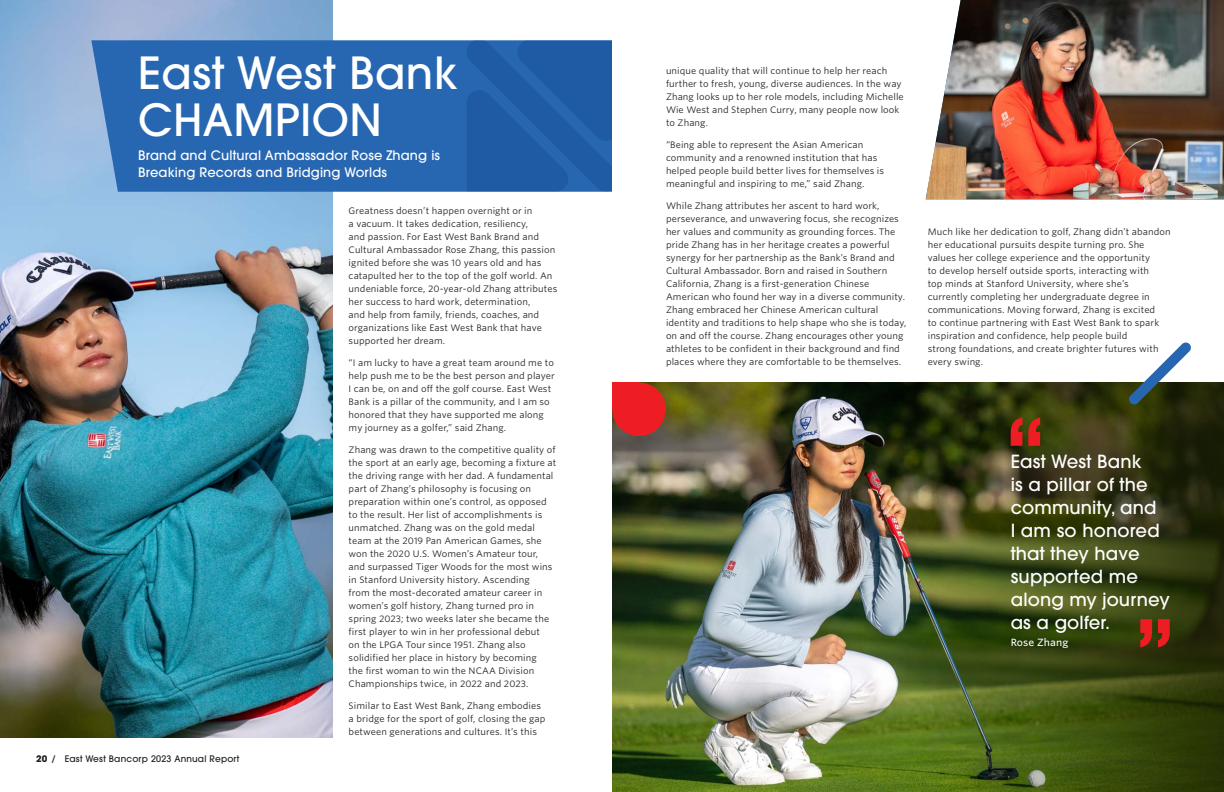
<style>
.page{position:relative;width:1224px;height:792px;background:#fff}
.page>*{position:absolute;margin:0;border:0;box-sizing:border-box;transform-origin:0 0}
.t1{font:500 44px/47px "ITC Avant Garde Pro";letter-spacing:.01em;color:#fff}
.t2{font:500 18px/23px "ITC Avant Garde Pro";letter-spacing:.01em;color:#fff}
.t3{font:500 13px/17px "ITC Avant Garde Pro";letter-spacing:.01em;color:#fff}
.t4{font:500 10px "Whitney S Sm";letter-spacing:.01em;color:#fff}
.t5{font:9px/13px "Whitney S Sm";letter-spacing:.01em;color:#231f20}
.t6{font:500 9px "ITC Avant Garde Pro";letter-spacing:.02em;color:#231f20}
.s1{font-weight:700}
</style>
<div class="page">
<img style="left:612px;top:382px;width:612px;height:410px">
<svg style="left:918px;top:383px;width:306px;height:409px"></svg>
<img style="left:0;top:0;width:333px;height:738px">
<div style="left:91px;top:40px;width:375px;height:152px;background:#2767b2"></div>
<svg style="left:466px;top:40px;width:146px;height:152px"></svg>
<img style="left:926px;top:0;width:298px;height:199px">
<svg style="left:1011px;top:417px;width:29px;height:29px"></svg>
<svg style="left:1140px;top:619px;width:30px;height:28px"></svg>
<svg style="left:1129px;top:342px;width:62px;height:63px"></svg>
<div style="left:612px;top:383px;width:54px;height:53px;background:#ee1d23;border-radius:50%"></div>
<div style="left:612px;top:382px;width:27px;height:27px;background:#ee1d23"></div>
<p class="t1" style="left:138px;top:49px;width:321px">East West Bank<br>CHAMPION</p>
<p class="t3" style="left:138px;top:147px;width:303px">Brand and Cultural Ambassador Rose Zhang is<br>Breaking Records and Bridging Worlds</p>
<p class="t6" style="left:36px;top:753px;width:205px"><span class="s1">20</span> / East West Bancorp 2023 Annual Report</p>
<p class="t5" style="left:349px;top:204px;width:210px">Greatness doesn’t happen overnight or in<br>a vacuum. It takes dedication, resiliency,<br>and passion. For East West Bank Brand and Cultural Ambassador Rose Zhang, this passion ignited before she was 10 years old and has catapulted her to the top of the golf world. An undeniable force, 20-year-old Zhang attributes her success to hard work, determination,<br>and help from family, friends, coaches, and organizations like East West Bank that have supported her dream.</p>
<p class="t5" style="left:349px;top:356px;width:208px">“I am lucky to have a great team around me to help push me to be the best person and player I can be, on and off the golf course. East West Bank is a pillar of the community, and I am so honored that they have supported me along my journey as a golfer,” said Zhang.</p>
<p class="t5" style="left:349px;top:443px;width:209px">Zhang was drawn to the competitive quality of the sport at an early age, becoming a fixture at the driving range with her dad. A fundamental part of Zhang’s philosophy is focusing on preparation within one’s control, as opposed to the result. Her list of accomplishments is unmatched. Zhang was on the gold medal team at the 2019 Pan American Games, she won the 2020 U.S. Women’s Amateur tour, and surpassed Tiger Woods for the most wins in Stanford University history. Ascending<br>from the most-decorated amateur career in women’s golf history, Zhang turned pro in spring 2023; two weeks later she became the first player to win in her professional debut<br>on the LPGA Tour since 1951. Zhang also solidified her place in history by becoming<br>the first woman to win the NCAA Division Championships twice, in 2022 and 2023.</p>
<p class="t5" style="left:349px;top:699px;width:198px">Similar to East West Bank, Zhang embodies a bridge for the sport of golf, closing the gap between generations and cultures. It’s this</p>
<p class="t5" style="left:666px;top:64px;width:239px">unique quality that will continue to help her reach further to fresh, young, diverse audiences. In the way Zhang looks up to her role models, including Michelle Wie West and Stephen Curry, many people now look to Zhang.</p>
<p class="t5" style="left:666px;top:138px;width:220px">“Being able to represent the Asian American community and a renowned institution that has helped people build better lives for themselves is meaningful and inspiring to me,” said Zhang.</p>
<p class="t5" style="left:666px;top:199px;width:242px">While Zhang attributes her ascent to hard work, perseverance, and unwavering focus, she recognizes her values and community as grounding forces. The pride Zhang has in her heritage creates a powerful synergy for her partnership as the Bank’s Brand and Cultural Ambassador. Born and raised in Southern California, Zhang is a first-generation Chinese American who found her way in a diverse community.<br>Zhang embraced her Chinese American cultural identity and traditions to help shape who she is today, on and off the course. Zhang encourages other young athletes to be confident in their background and find places where they are comfortable to be themselves.</p>
<p class="t5" style="left:928px;top:225px;width:245px">Much like her dedication to golf, Zhang didn’t abandon her educational pursuits despite turning pro. She values her college experience and the opportunity<br>to develop herself outside sports, interacting with<br>top minds at Stanford University, where she’s currently completing her undergraduate degree in communications. Moving forward, Zhang is excited<br>to continue partnering with East West Bank to spark inspiration and confidence, help people build<br>strong foundations, and create brighter futures with every swing.</p>
<p class="t2" style="left:1011px;top:450px;width:161px">East West Bank<br>is a pillar of the community, and<br>I am so honored that they have supported me along my journey as a golfer.</p>
<p class="t4" style="left:1011px;top:636px;width:59px">Rose Zhang</p>
</div>
